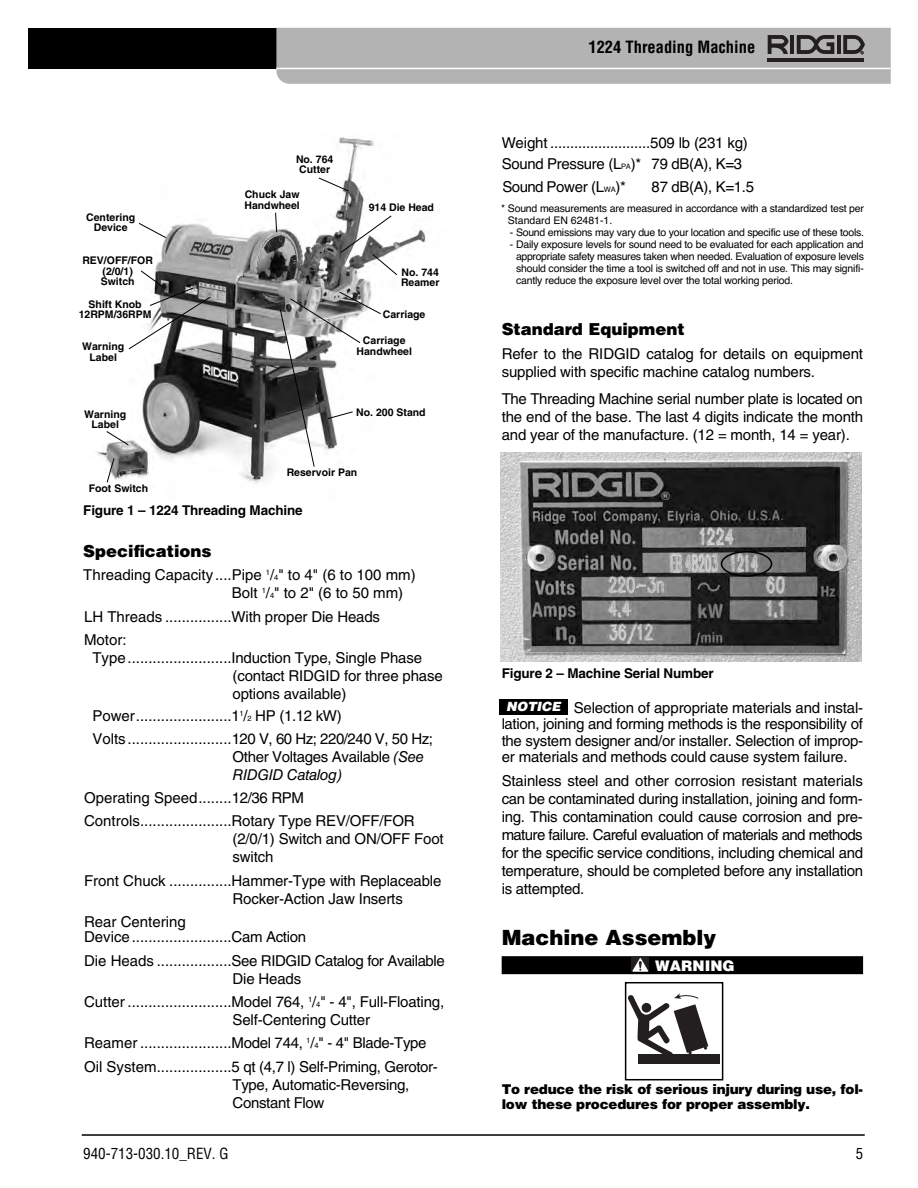
<style>
.page{position:relative;width:918px;height:1188px;background:#fff}
.page>*{position:absolute;margin:0;border:0;box-sizing:border-box;transform-origin:0 0}
.t1{font:900 21px "Helvetica LT Std";color:#000}
.t2{font:900 16.5px "Helvetica LT Std";color:#000}
.t3{font:700 condensed 16.5px "Helvetica LT Std";color:#000}
.t4{font:15px/18px "Helvetica LT Std";letter-spacing:-.01em;color:#000}
.t5{font:15px/18px "Helvetica LT Std";letter-spacing:-.03em;color:#000;text-align:center}
.t6{font:15px "Helvetica";letter-spacing:-.02em;color:#000}
.t7{font:condensed 15px "Helvetica LT Std";color:#000}
.t8{font:900 14.7px "Helvetica LT Std";color:#fff}
.t9{font:900 13.5px/15px "Helvetica LT Std";letter-spacing:-.015em;color:#000}
.t10{font:700 13.5px "Helvetica LT Std";letter-spacing:-.01em;color:#000}
.t11{font:italic 900 12.75px "Helvetica LT Std";color:#fff}
.t12{font:10.5px/12px "Helvetica";letter-spacing:-.02em;color:#000}
.t13{font:700 10.5px/10.5px "Helvetica LT Std";color:#000;text-align:center}
.s1{font-size:7.5px}
.s2{font-style:italic}
.s3{font-family:"Helvetica"}
.s4{font-family:"Helvetica";font-size:7.5px}
</style>
<div class="page">
<div style="left:502px;top:956px;width:361px;height:18px;background:#000"></div>
<div style="left:631px;top:957px;width:18px;height:15px;background:#231f20"></div>
<svg style="left:632px;top:958px;width:16px;height:14px"></svg>
<hr style="left:82px;top:1134px;width:783px;height:2px;background:#000">
<div style="left:28px;top:28px;width:427px;height:41px;background:#000"></div>
<svg style="left:276px;top:28px;width:615px;height:56px"></svg>
<img style="left:96px;top:137px;width:330px;height:346px">
<svg style="left:138px;top:222px;width:29px;height:17px"></svg>
<svg style="left:275px;top:212px;width:2px;height:21px"></svg>
<svg style="left:128px;top:270px;width:83px;height:80px"></svg>
<svg style="left:318px;top:177px;width:32px;height:15px"></svg>
<svg style="left:106px;top:457px;width:9px;height:26px"></svg>
<svg style="left:340px;top:215px;width:58px;height:61px"></svg>
<img style="left:500px;top:452px;width:362px;height:209px">
<svg style="left:721px;top:551px;width:51px;height:26px"></svg>
<div style="left:500px;top:699px;width:68px;height:16px;background:#000"></div>
<div style="left:638px;top:1054px;width:82px;height:9px;background:#231f20"></div>
<svg style="left:628px;top:993px;width:80px;height:61px"></svg>
<div style="left:625px;top:982px;width:98px;height:98px;border:2px solid #000"></div>
<svg style="left:106px;top:430px;width:23px;height:16px"></svg>
<svg style="left:279px;top:291px;width:103px;height:177px"></svg>
<p class="t13" style="left:86px;top:213px;width:51px">Centering<br>Device</p>
<p class="t13" style="left:82px;top:256px;width:72px">REV/OFF/FOR (2/0/1)<br>Switch</p>
<p class="t13" style="left:79px;top:300px;width:74px">Shift Knob<br>12RPM/36RPM</p>
<p class="t13" style="left:82px;top:342px;width:43px">Warning<br>Label</p>
<p class="t13" style="left:84px;top:410px;width:44px">Warning<br>Label</p>
<p class="t13" style="left:89px;top:484px;width:61px">Foot Switch</p>
<p class="t13" style="left:296px;top:155px;width:39px">No. 764<br>Cutter</p>
<p class="t13" style="left:244px;top:190px;width:57px;text-align:left">Chuck Jaw<br>Handwheel</p>
<p class="t13" style="left:369px;top:203px;width:67px">914 Die Head</p>
<p class="t13" style="left:401px;top:268px;width:40px;text-align:left">No. 744<br>Reamer</p>
<p class="t13" style="left:383px;top:310px;width:44px">Carriage</p>
<p class="t13" style="left:357px;top:336px;width:57px">Carriage<br>Handwheel</p>
<p class="t13" style="left:356px;top:408px;width:71px">No. 200 Stand</p>
<p class="t13" style="left:287px;top:468px;width:72px">Reservoir Pan</p>
<p class="t10" style="left:83px;top:506px;width:221px">Figure 1 – 1224 Threading Machine</p>
<p class="t2" style="left:83px;top:545px;width:130px">Specifications</p>
<p class="t4" style="left:232px;top:567px;width:186px;text-indent:-149px">Threading Capacity....Pipe <sup>1</sup>/<span class="s1">4</span>" to 4" (6 to 100 mm)<br>Bolt <sup>1</sup>/<span class="s1">4</span>" to 2" (6 to 50 mm)</p>
<p class="t4" style="left:84px;top:606px;width:297px;line-height:23.4px">LH Threads ................With proper Die Heads<br>Motor:</p>
<p class="t4" style="left:233px;top:650px;width:212px;text-indent:-140px">Type.........................Induction Type, Single Phase (contact RIDGID for three phase options available)</p>
<p class="t4" style="left:92px;top:706px;width:342px;line-height:22.4px">Power.......................1<sup>1</sup>/<span class="s1">2</span> HP (1.12 kW)<br>Volts.........................120 V, 60 Hz; 220/240 V, 50 Hz;</p>
<p class="t4" style="left:233px;top:749px;width:193px">Other Voltages Available <span class="s2">(See<br>RIDGID Catalog)</span></p>
<p class="t4" style="left:84px;top:788px;width:332px;line-height:23.4px">Operating Speed........12/36 RPM<br>Controls......................Rotary Type REV/OFF/FOR</p>
<p class="t4" style="left:233px;top:832px;width:213px">(2/0/1) Switch and ON/OFF Foot switch</p>
<p class="t4" style="left:233px;top:873px;width:210px;text-indent:-148px">Front Chuck ...............Hammer-Type with Replaceable<br>Rocker-Action Jaw Inserts</p>
<p class="t4" style="left:84px;top:916px;width:224px;line-height:15px">Rear Centering<br>Device........................Cam Action</p>
<p class="t5" style="left:84px;top:953px;width:362px">Die Heads ..................See RIDGID Catalog for Avail a ble<br>Die Heads</p>
<p class="t4" style="left:233px;top:994px;width:213px;text-indent:-148px">Cutter .........................Model 764, <sup>1</sup>/<span class="s1">4</span>" - 4", Full-Floating,<br>Self-Centering Cutter</p>
<p class="t4" style="left:84px;top:1033px;width:355px;line-height:23.4px">Reamer ......................Model 744, <sup>1</sup>/<span class="s1">4</span>" - 4" Blade-Type<br>Oil System..................5 qt (4,7 l) Self-Priming, Gerotor-</p>
<p class="t4" style="left:233px;top:1077px;width:178px">Type, Automatic-Reversing,<br>Constant Flow</p>
<p class="t3" style="left:588px;top:40px;width:168px">1224 Threading Machine</p>
<p class="t4" style="left:502px;top:135px;width:248px">Weight .........................509 lb (231 kg)</p>
<p class="t6" style="left:502px;top:155px;width:242px">Sound Pressure (L<span class="s1">PA</span>)* 79 dB(A), K=3</p>
<p class="t5" style="left:503px;top:180px;width:125px">Sound Power <span class="s3">(L</span><span class="s4">WA</span><span class="s3">)*</span></p>
<p class="t6" style="left:652px;top:178px;width:104px">87 dB(A), K=1.5</p>
<p class="t12" style="left:508px;top:202px;width:358px;text-indent:-7px">* Sound measurements are measured in accordance with a standardized test per<br>Standard EN 62481-1.</p>
<p class="t12" style="left:510px;top:226px;width:356px">- Sound emissions may vary due to your location and specific use of these tools.</p>
<p class="t12" style="left:516px;top:238px;width:349px;text-align:justify;text-indent:-6px">- Daily exposure levels for sound need to be evaluated for each application and appropriate safety measures taken when needed. Evaluation of exposure levels should consider the time a tool is switched off and not in use. This may signifi&shy;cantly reduce the exposure level over the total working period.</p>
<p class="t2" style="left:502px;top:324px;width:185px">Standard equipment</p>
<p class="t4" style="left:502px;top:346px;width:363px">Refer to the RIDGID catalog for details on equipment supplied with specific machine catalog numbers.</p>
<p class="t4" style="left:502px;top:391px;width:363px;text-align:justify">The Threading Machine serial number plate is located on the end of the base. The last 4 digits indicate the month and year of the manufacture. (12 = month, 14 = year).</p>
<p class="t10" style="left:502px;top:669px;width:214px">Figure 2 – Machine Serial Number</p>
<p class="t4" style="left:502px;top:701px;width:363px;line-height:16.5px;text-align:justify;text-indent:72px">Selection of appropriate materials and instal&shy;lation, joining and forming methods is the responsibility of the system designer and/or installer. Selection of improp&shy;er materials and methods could cause system failure.</p>
<p class="t4" style="left:502px;top:774px;width:363px;text-align:justify">Stainless steel and other corrosion resistant materials can be contaminated during installation, joining and form&shy;ing. This contamination could cause corrosion and pre&shy;mature failure. Careful evaluation of materials and methods for the specific service conditions, including chemical and temperature, should be completed before any installation is attempted.</p>
<h1 class="t1" style="left:502px;top:930px;width:216px">Machine Assembly</h1>
<p class="t8" style="left:655px;top:960px;width:81px">WARNING</p>
<p class="t11" style="left:506px;top:702px;width:56px">NOTICE</p>
<p class="t9" style="left:502px;top:1083px;width:363px">To reduce the risk of serious injury during use, fol&shy;low these procedures for proper assembly.</p>
<p class="t7" style="left:83px;top:1147px;width:147px">940-713-030.10_REV. G</p>
<p class="t7" style="left:856px;top:1147px;width:9px">5</p>
</div>
